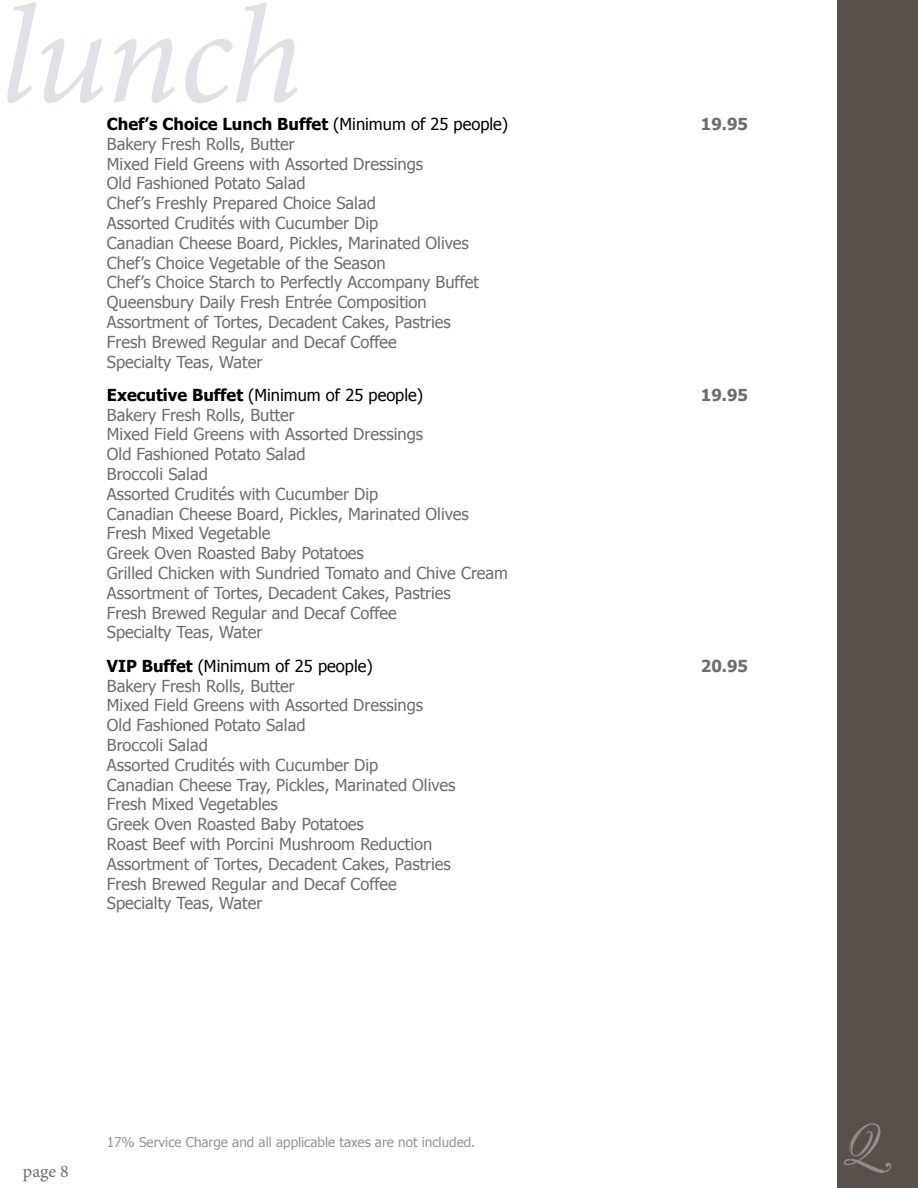
<style>
.page{position:relative;width:918px;height:1188px;background:#fff}
.page>*{position:absolute;margin:0;border:0;box-sizing:border-box;transform-origin:0 0}
.t1{font:italic 139.8px "Minion Pro";letter-spacing:-.01em;color:#e0e0e7}
.t2{font:18px "Minion Pro";color:#6d6e71}
.t3{font:16.5px/19.8px "Tahoma";color:#6d6e71}
.t4{font:16.5px "Tahoma";color:#000}
.t5{font:700 16.5px "Tahoma";color:#000}
.t6{font:700 16.5px "Tahoma";color:#6d6e71}
.t7{font:13.5px "Tahoma";color:#939598}
.s1{font-weight:400}
.s2{font-weight:700}
</style>
<div class="page">
<div style="left:837px;top:0;width:81px;height:1188px;background:#58504a"></div>
<svg style="left:844px;top:1123px;width:47px;height:50px"></svg>
<h1 class="t1" style="left:0;top:-38px;width:304px">lunch</h1>
<p class="t5" style="left:107px;top:112px;width:403px">Chef’s Choice Lunch Buffet <span class="s1">(Minimum of 25 people)</span></p>
<p class="t6" style="left:701px;top:112px;width:49px">19.95</p>
<p class="t3" style="left:107px;top:133px;width:374px">Bakery Fresh Rolls, Butter<br>Mixed Field Greens with Assorted Dressings<br>Old Fashioned Potato Salad<br>Chef’s Freshly Prepared Choice Salad<br>Assorted Crudités with Cucumber Dip<br>Canadian Cheese Board, Pickles, Marinated Olives Chef’s Choice Vegetable of the Season<br>Chef’s Choice Starch to Perfectly Accompany Buffet Queensbury Daily Fresh Entrée Composition Assortment of Tortes, Decadent Cakes, Pastries Fresh Brewed Regular and Decaf Coffee<br>Specialty Teas, Water</p>
<p class="t4" style="left:107px;top:384px;width:318px"><span class="s2">Executive Buffet</span> (Minimum of 25 people)</p>
<p class="t6" style="left:701px;top:383px;width:49px">19.95</p>
<p class="t3" style="left:107px;top:404px;width:403px">Bakery Fresh Rolls, Butter<br>Mixed Field Greens with Assorted Dressings<br>Old Fashioned Potato Salad<br>Broccoli Salad<br>Assorted Crudités with Cucumber Dip<br>Canadian Cheese Board, Pickles, Marinated Olives Fresh Mixed Vegetable<br>Greek Oven Roasted Baby Potatoes<br>Grilled Chicken with Sundried Tomato and Chive Cream Assortment of Tortes, Decadent Cakes, Pastries<br>Fresh Brewed Regular and Decaf Coffee<br>Specialty Teas, Water</p>
<p class="t4" style="left:107px;top:655px;width:267px"><span class="s2">VIP Buffet</span> (Minimum of 25 people)</p>
<p class="t6" style="left:701px;top:654px;width:49px">20.95</p>
<p class="t3" style="left:107px;top:675px;width:350px">Bakery Fresh Rolls, Butter<br>Mixed Field Greens with Assorted Dressings<br>Old Fashioned Potato Salad<br>Broccoli Salad<br>Assorted Crudités with Cucumber Dip<br>Canadian Cheese Tray, Pickles, Marinated Olives Fresh Mixed Vegetables<br>Greek Oven Roasted Baby Potatoes<br>Roast Beef with Porcini Mushroom Reduction Assortment of Tortes, Decadent Cakes, Pastries Fresh Brewed Regular and Decaf Coffee Specialty Teas, Water</p>
<p class="t2" style="left:23px;top:1159px;width:47px">page 8</p>
<p class="t7" style="left:107px;top:1133px;width:370px">17% Service Charge and all applicable taxes are not included.</p>
</div>
